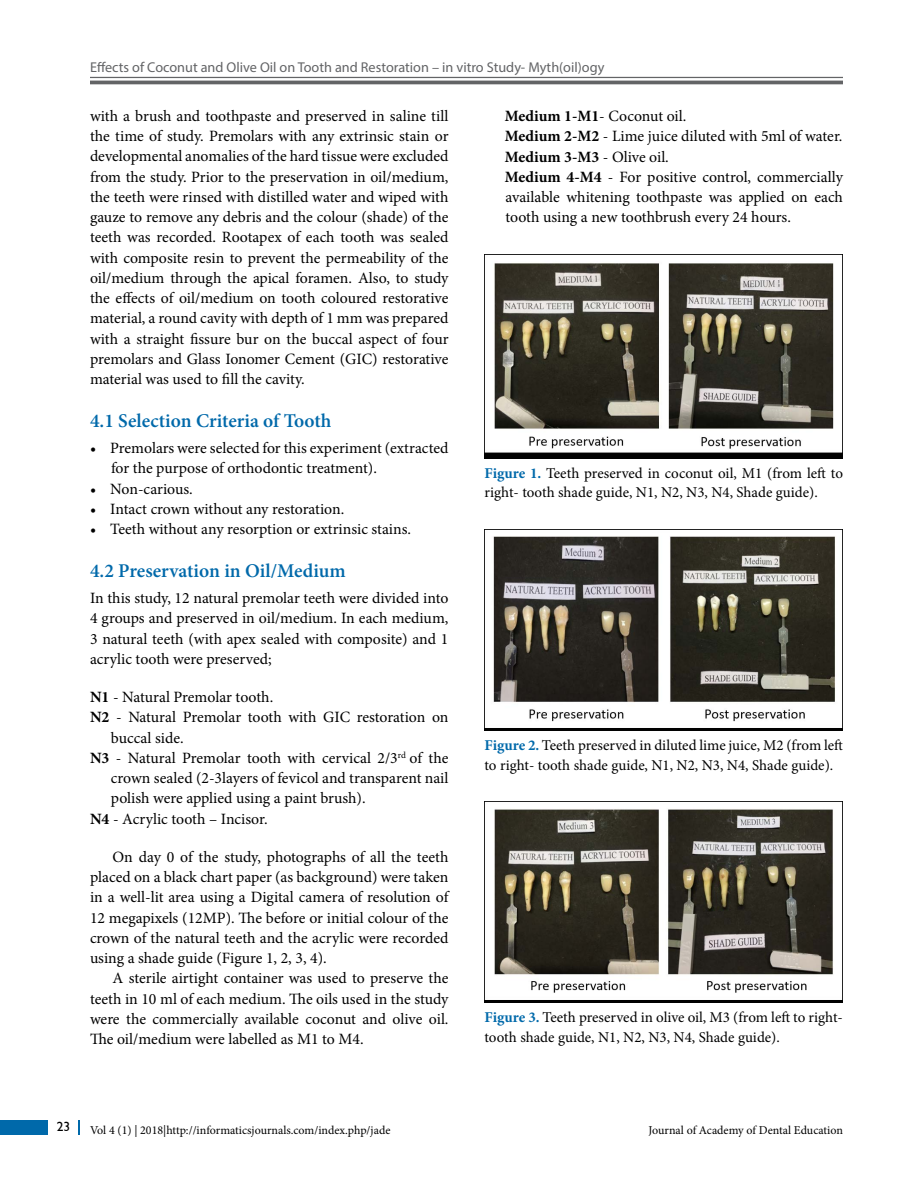
<style>
.page{position:relative;width:918px;height:1188px;background:#fff}
.page>*{position:absolute;margin:0;border:0;box-sizing:border-box;transform-origin:0 0}
.t1{font:600 19.5px "Minion Pro";color:#0069aa}
.t2{font:15.75px/20.2px "Minion Pro";color:#000;text-align:justify}
.t3{font:15px/19.5px "Minion Pro";color:#000}
.t4{font:14.25px "Myriad Pro";color:#636466}
.t5{font:13.5px "Gill Sans";color:#000}
.t6{font:12px "Minion Pro";color:#000}
.s1{font-weight:700}
.s2{font-weight:700;color:#0069aa}
</style>
<div class="page">
<hr style="left:90px;top:77px;width:753px;height:1px;background:#636466">
<hr style="left:90px;top:81px;width:753px;height:3px;background:#636466">
<div style="left:0;top:1120px;width:47px;height:15px;background:#0069aa"></div>
<svg style="left:78px;top:1120px;width:1px;height:15px"></svg>
<img style="left:484px;top:254px;width:359px;height:204px">
<img style="left:484px;top:529px;width:359px;height:202px">
<img style="left:484px;top:802px;width:359px;height:201px">
<p class="t4" style="left:90px;top:59px;width:516px">Effects of Coconut and Olive Oil on Tooth and Restoration – in vitro Study- Myth(oil)ogy</p>
<p class="t2" style="left:90px;top:106px;width:360px">with a brush and toothpaste and preserved in saline till the time of study. Premolars with any extrinsic stain or developmental anomalies of the hard tissue were excluded from the study. Prior to the preservation in oil/medium, the teeth were rinsed with distilled water and wiped with gauze to remove any debris and the colour (shade) of the teeth was recorded. Rootapex of each tooth was sealed with composite resin to prevent the permeability of the oil/medium through the apical foramen. Also, to study the effects of oil/medium on tooth coloured restorative material, a round cavity with depth of 1 mm was prepared with a straight fissure bur on the buccal aspect of four premolars and Glass Ionomer Cement (GIC) restorative material was used to fill the cavity.</p>
<p class="t1" style="left:90px;top:407px;width:243px">4.1 Selection Criteria of Tooth</p>
<p class="t2" style="left:111px;top:438px;width:339px;text-indent:-21px">• Premolars were selected for this experiment (extracted for the purpose of orthodontic treatment).</p>
<p class="t2" style="left:90px;top:479px;width:104px">• Non-carious.</p>
<p class="t2" style="left:90px;top:499px;width:256px">• Intact crown without any restoration.</p>
<p class="t2" style="left:90px;top:519px;width:323px">• Teeth without any resorption or extrinsic stains.</p>
<p class="t1" style="left:90px;top:557px;width:257px">4.2 Preservation in Oil/Medium</p>
<p class="t2" style="left:90px;top:588px;width:360px">In this study, 12 natural premolar teeth were divided into 4 groups and preserved in oil/medium. In each medium, 3 natural teeth (with apex sealed with composite) and 1 acrylic tooth were preserved;</p>
<p class="t2" style="left:90px;top:687px;width:185px"><span class="s1">N1</span> - Natural Premolar tooth.</p>
<p class="t2" style="left:90px;top:707px;width:360px"><span class="s1">N2</span> - Natural Premolar tooth with GIC restoration on</p>
<p class="t2" style="left:111px;top:728px;width:74px">buccal side.</p>
<p class="t2" style="left:90px;top:748px;width:360px"><span class="s1">N3</span> - Natural Premolar tooth with cervical 2/3<sup>rd</sup> of the</p>
<p class="t2" style="left:111px;top:768px;width:339px">crown sealed (2-3layers of fevicol and transparent nail</p>
<p class="t2" style="left:111px;top:788px;width:256px">polish were applied using a paint brush).</p>
<p class="t2" style="left:90px;top:809px;width:179px"><span class="s1">N4</span> - Acrylic tooth – Incisor.</p>
<p class="t2" style="left:90px;top:847px;width:360px;text-indent:23px">On day 0 of the study, photographs of all the teeth placed on a black chart paper (as background) were taken in a well-lit area using a Digital camera of resolution of 12 megapixels (12MP). The before or initial colour of the crown of the natural teeth and the acrylic were recorded using a shade guide (Figure 1, 2, 3, 4).</p>
<p class="t2" style="left:90px;top:968px;width:360px;text-indent:23px">A sterile airtight container was used to preserve the teeth in 10 ml of each medium. The oils used in the study were the commercially available coconut and olive oil.<br>The oil/medium were labelled as M1 to M4.</p>
<p class="t2" style="left:505px;top:106px;width:340px;text-align:left"><span class="s1">Medium 1-M1</span>- Coconut oil.<br><span class="s1">Medium 2-M2</span> - Lime juice diluted with 5ml of water.<br><span class="s1">Medium 3-M3</span> - Olive oil.<br><span class="s1">Medium 4-M4</span> - For positive control, commercially available whitening toothpaste was applied on each tooth using a new toothbrush every 24 hours.</p>
<p class="t3" style="left:484px;top:463px;width:360px"><span class="s2">Figure 1.</span> Teeth preserved in coconut oil, M1 (from left to right- tooth shade guide, N1, N2, N3, N4, Shade guide).</p>
<p class="t3" style="left:484px;top:736px;width:360px"><span class="s2">Figure 2.</span> Teeth preserved in diluted lime juice, M2 (from left to right- tooth shade guide, N1, N2, N3, N4, Shade guide).</p>
<p class="t3" style="left:484px;top:1008px;width:360px"><span class="s2">Figure 3.</span> Teeth preserved in olive oil, M3 (from left to right&shy;tooth shade guide, N1, N2, N3, N4, Shade guide).</p>
<p class="t5" style="left:57px;top:1119px;width:15px">23</p>
<p class="t6" style="left:90px;top:1123px;width:302px">Vol 4 (1) | 2018|http://informaticsjournals.com/index.php/jade</p>
<p class="t6" style="left:649px;top:1123px;width:196px">Journal of Academy of Dental Education</p>
</div>
